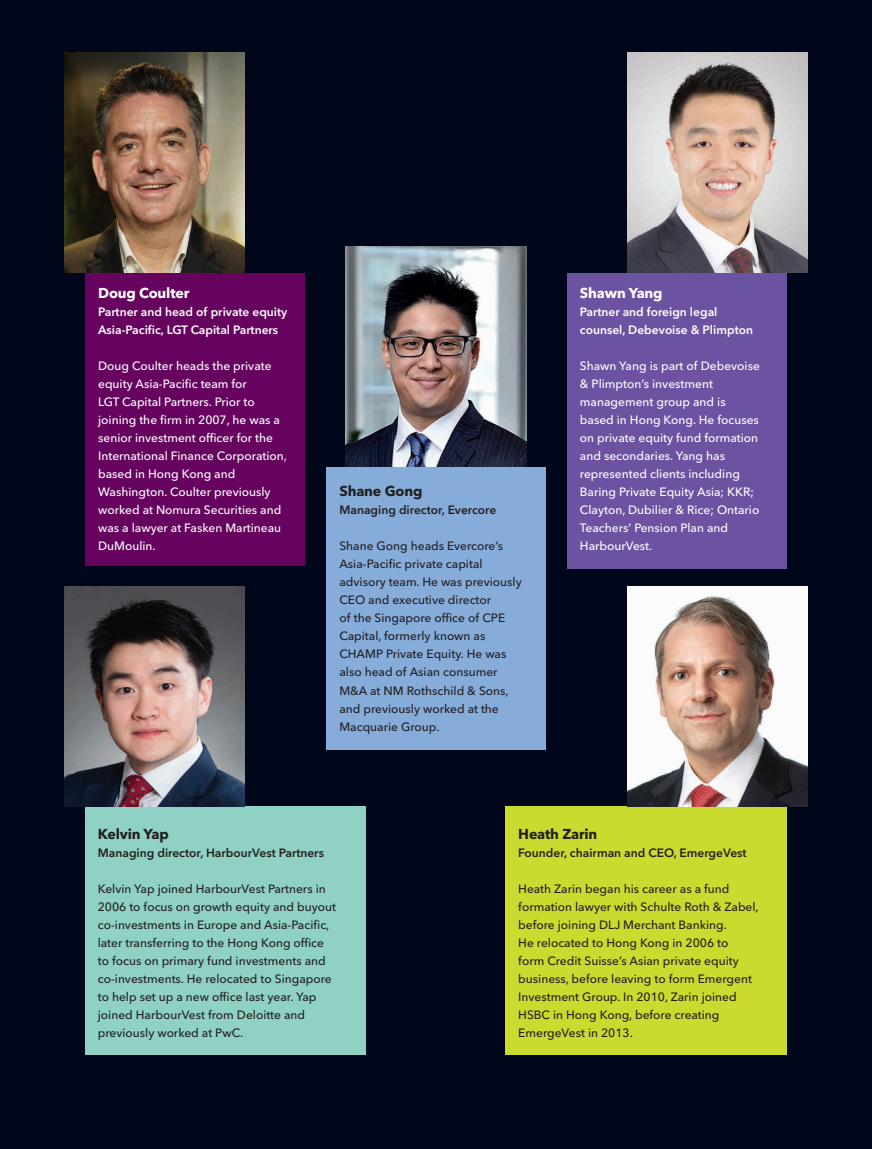
<style>
.page{position:relative;width:872px;height:1149px;background:#fff}
.page>*{position:absolute;margin:0;border:0;box-sizing:border-box;transform-origin:0 0}
.RT_Name{font:700 14.25px "Avenir Next LT Pro";letter-spacing:-.01em;color:#231f20}
.RT_Name-2{font:700 14.25px "Avenir Next LT Pro";letter-spacing:-.01em;color:#fff}
.RT_Biography_no_inde{font:500 12px/18px "Avenir Next LT Pro";color:#231f20}
.RT_Biography_no_inde-2{font:500 12px/18px "Avenir Next LT Pro";color:#fff}
.RT_Biography_no_inde-3{font:600 12px/18px "Avenir Next LT Pro";color:#fff}
.RT_Biography_no_inde-4{font:600 12px "Avenir Next LT Pro";color:#231f20}
</style>
<div class="page">
<div style="left:0;top:0;width:872px;height:1148px;background:#01071a"></div>
<div style="left:85px;top:272px;width:220px;height:293px;background:#65035f"></div>
<div style="left:327px;top:466px;width:219px;height:283px;background:#86acda"></div>
<div style="left:567px;top:273px;width:220px;height:295px;background:#6b53a2"></div>
<div style="left:85px;top:806px;width:280px;height:248px;background:#8fd1c4"></div>
<div style="left:505px;top:805px;width:282px;height:248px;background:#cadb2f"></div>
<img style="left:64px;top:586px;width:181px;height:220px">
<img style="left:627px;top:586px;width:181px;height:220px">
<img style="left:64px;top:52px;width:181px;height:220px">
<img style="left:627px;top:52px;width:181px;height:220px">
<img style="left:346px;top:246px;width:181px;height:220px">
<p class="RT_Name-2" style="left:98px;top:284px;width:93px">Doug Coulter</p>
<p class="RT_Biography_no_inde-3" style="left:98px;top:303px;width:191px">Partner and head of private equity<br>Asia-Pacific, LGT Capital Partners</p>
<p class="RT_Biography_no_inde-2" style="left:98px;top:357px;width:190px">Doug Coulter heads the private equity Asia-Pacific team for<br>LGT Capital Partners. Prior to joining the firm in 2007, he was a senior investment officer for the<br>International Finance Corporation, based in Hong Kong and<br>Washington. Coulter previously worked at Nomura Securities and was a lawyer at Fasken Martineau<br>DuMoulin.</p>
<p class="RT_Name" style="left:339px;top:482px;width:84px">Shane Gong</p>
<p class="RT_Biography_no_inde-4" style="left:339px;top:502px;width:158px">Managing director, Evercore</p>
<p class="RT_Biography_no_inde" style="left:339px;top:537px;width:184px">Shane Gong heads Evercore’s<br>Asia-Pacific private capital advisory team. He was previously<br>CEO and executive director<br>of the Singapore office of CPE<br>Capital, formerly known as<br>CHAMP Private Equity. He was also head of Asian consumer<br>M&amp;A at NM Rothschild &amp; Sons, and previously worked at the<br>Macquarie Group.</p>
<p class="RT_Name-2" style="left:580px;top:284px;width:84px">Shawn Yang</p>
<p class="RT_Biography_no_inde-3" style="left:580px;top:303px;width:175px">Partner and foreign legal counsel, Debevoise &amp; Plimpton</p>
<p class="RT_Biography_no_inde-2" style="left:580px;top:357px;width:181px">Shawn Yang is part of Debevoise &amp; Plimpton’s investment management group and is based in Hong Kong. He focuses on private equity fund formation and secondaries. Yang has represented clients including<br>Baring Private Equity Asia; KKR;<br>Clayton, Dubilier &amp; Rice; Ontario<br>Teachers’ Pension Plan and<br>HarbourVest.</p>
<p class="RT_Name" style="left:98px;top:824px;width:72px">Kelvin Yap</p>
<p class="RT_Biography_no_inde-4" style="left:98px;top:844px;width:228px">Managing director, HarbourVest Partners</p>
<p class="RT_Biography_no_inde" style="left:98px;top:879px;width:240px">Kelvin Yap joined HarbourVest Partners in 2006 to focus on growth equity and buyout co-investments in Europe and Asia-Pacific, later transferring to the Hong Kong office to focus on primary fund investments and co-investments. He relocated to Singapore to help set up a new office last year. Yap joined HarbourVest from Deloitte and previously worked at PwC.</p>
<p class="RT_Name" style="left:518px;top:824px;width:81px">Heath Zarin</p>
<p class="RT_Biography_no_inde-4" style="left:518px;top:844px;width:230px">Founder, chairman and CEO, EmergeVest</p>
<p class="RT_Biography_no_inde" style="left:518px;top:879px;width:242px">Heath Zarin began his career as a fund formation lawyer with Schulte Roth &amp; Zabel, before joining DLJ Merchant Banking.<br>He relocated to Hong Kong in 2006 to<br>form Credit Suisse’s Asian private equity business, before leaving to form Emergent Investment Group. In 2010, Zarin joined HSBC in Hong Kong, before creating EmergeVest in 2013.</p>
</div>
